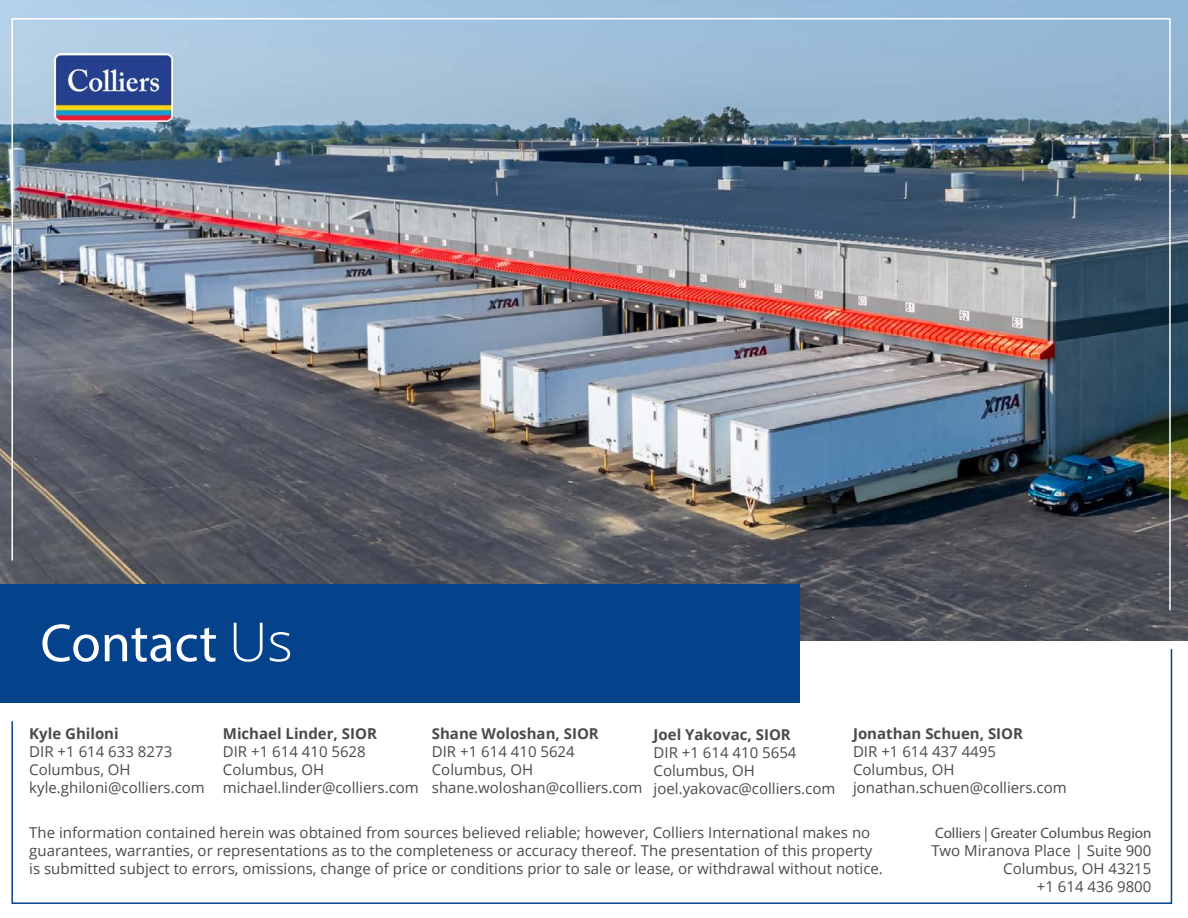
<style>
.page{position:relative;width:1188px;height:918px;background:#fff}
.page>*{position:absolute;margin:0;border:0;box-sizing:border-box;transform-origin:0 0}
.t1{font:54px "Myriad Pro";color:#fff}
.Prepared_Cover{font:15px/18px "Open Sans";color:#4a4a4d}
.Prepared_Cover-2{font:700 15px "Open Sans";color:#4a4a4d}
.t2{font:15px "Myriad Pro";color:#4a4a4d}
.s1{font-family:"Open Sans";font-weight:300}
</style>
<div class="page">
<img style="left:0;top:0;width:1188px;height:640px">
<div style="left:0;top:584px;width:799px;height:118px;background:#05428c"></div>
<svg style="left:11px;top:648px;width:1162px;height:256px"></svg>
<img style="left:11px;top:17px;width:1160px;height:595px">
<p class="t1" style="left:40px;top:610px;width:254px">Contact <span class="s1">Us</span></p>
<p class="Prepared_Cover-2" style="left:29px;top:723px;width:91px">Kyle Ghiloni</p>
<p class="Prepared_Cover" style="left:29px;top:742px;width:144px">DIR +1 614 633 8273</p>
<p class="Prepared_Cover" style="left:29px;top:760px;width:103px">Columbus, OH</p>
<p class="Prepared_Cover" style="left:29px;top:778px;width:177px">kyle.ghiloni@colliers.com</p>
<p class="Prepared_Cover-2" style="left:223px;top:723px;width:156px">Michael Linder, SIOR</p>
<p class="Prepared_Cover" style="left:223px;top:742px;width:144px">DIR +1 614 410 5628</p>
<p class="Prepared_Cover" style="left:223px;top:760px;width:103px">Columbus, OH</p>
<p class="Prepared_Cover" style="left:223px;top:778px;width:198px">michael.linder@colliers.com</p>
<p class="Prepared_Cover-2" style="left:432px;top:723px;width:169px">Shane Woloshan, SIOR</p>
<p class="Prepared_Cover" style="left:432px;top:742px;width:144px">DIR +1 614 410 5624</p>
<p class="Prepared_Cover" style="left:432px;top:760px;width:103px">Columbus, OH</p>
<p class="Prepared_Cover" style="left:432px;top:778px;width:212px">shane.woloshan@colliers.com</p>
<p class="Prepared_Cover-2" style="left:654px;top:724px;width:139px">Joel Yakovac, SIOR</p>
<p class="Prepared_Cover" style="left:654px;top:743px;width:144px">DIR +1 614 410 5654</p>
<p class="Prepared_Cover" style="left:654px;top:761px;width:103px">Columbus, OH</p>
<p class="Prepared_Cover" style="left:654px;top:779px;width:183px">joel.yakovac@colliers.com</p>
<p class="Prepared_Cover-2" style="left:853px;top:723px;width:172px">Jonathan Schuen, SIOR</p>
<p class="Prepared_Cover" style="left:853px;top:742px;width:144px">DIR +1 614 437 4495</p>
<p class="Prepared_Cover" style="left:853px;top:760px;width:103px">Columbus, OH</p>
<p class="Prepared_Cover" style="left:853px;top:778px;width:215px">jonathan.schuen@colliers.com</p>
<p class="Prepared_Cover" style="left:29px;top:824px;width:855px">The information contained herein was obtained from sources believed reliable; however, Colliers International makes no guarantees, warranties, or representations as to the completeness or accuracy thereof. The presentation of this property is submitted subject to errors, omissions, change of price or conditions prior to sale or lease, or withdrawal without notice.</p>
<p class="t2" style="left:935px;top:824px;width:218px">Colliers | Greater Columbus Region</p>
<p class="Prepared_Cover" style="left:931px;top:842px;width:222px">Two Miranova Place | Suite 900</p>
<p class="Prepared_Cover" style="left:1003px;top:860px;width:150px">Columbus, OH 43215</p>
<p class="Prepared_Cover" style="left:1037px;top:878px;width:116px">+1 614 436 9800</p>
</div>
